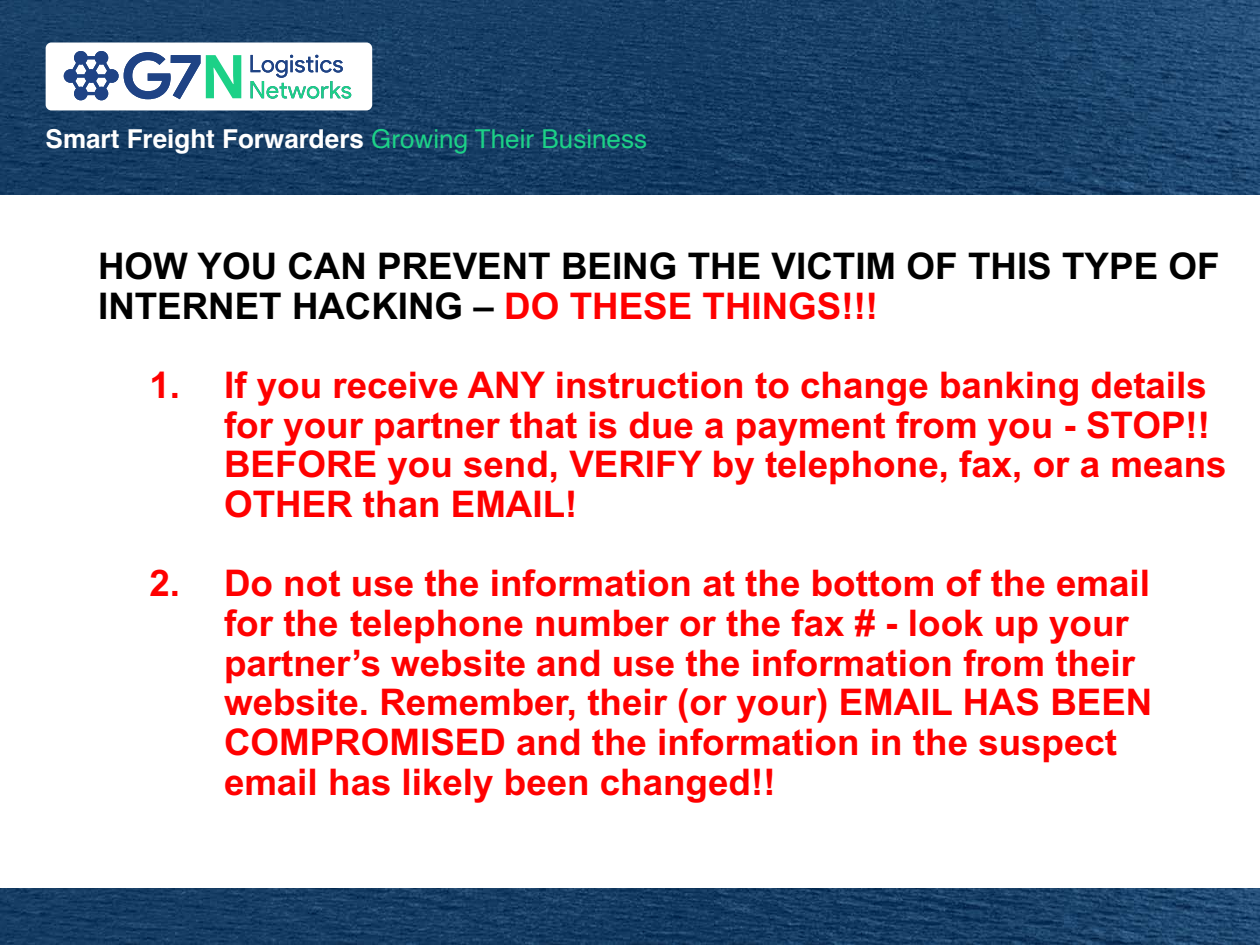
<style>
.page{position:relative;width:1260px;height:945px;background:#fff}
.page>*{position:absolute;margin:0;border:0;box-sizing:border-box;transform-origin:0 0}
.t1{font:700 36.75px/39.9px "Arial";color:#f00}
.t2{font:700 36.75px/40.2px "Arial";color:#000}
.t3{font:700 26.07px "Helvetica";color:#fff}
.s1{font-weight:400;color:#1cd187}
.s2{color:#f00}
</style>
<div class="page">
<img style="left:0;top:0;width:1260px;height:195px">
<img style="left:0;top:888px;width:1260px;height:57px">
<div style="left:46px;top:43px;width:326px;height:67px;background:#fff;border-radius:6px"></div>
<svg style="left:251px;top:55px;width:100px;height:44px"></svg>
<svg style="left:64px;top:51px;width:177px;height:49px"></svg>
<p class="t3" style="left:46px;top:123px;width:603px">Smart Freight Forwarders <span class="s1">Growing Their Business</span></p>
<p class="t2" style="left:98px;top:246px;width:1123px">HOW YOU CAN PREVENT BEING THE VICTIM OF THIS TYPE OF<br>INTERNET HACKING – <span class="s2">DO THESE THINGS!!!</span></p>
<p class="t1" style="left:224px;top:366px;width:1004px;text-indent:-75px">1. If you receive ANY instruction to change banking details for your partner that is due a payment from you - STOP!!<br>BEFORE you send, VERIFY by telephone, fax, or a means OTHER than EMAIL!</p>
<p class="t1" style="left:224px;top:564px;width:930px;text-indent:-75px">2. Do not use the information at the bottom of the email for the telephone number or the fax # - look up your partner’s website and use the information from their website. Remember, their (or your) EMAIL HAS BEEN COMPROMISED and the information in the suspect email has likely been changed!!</p>
</div>
